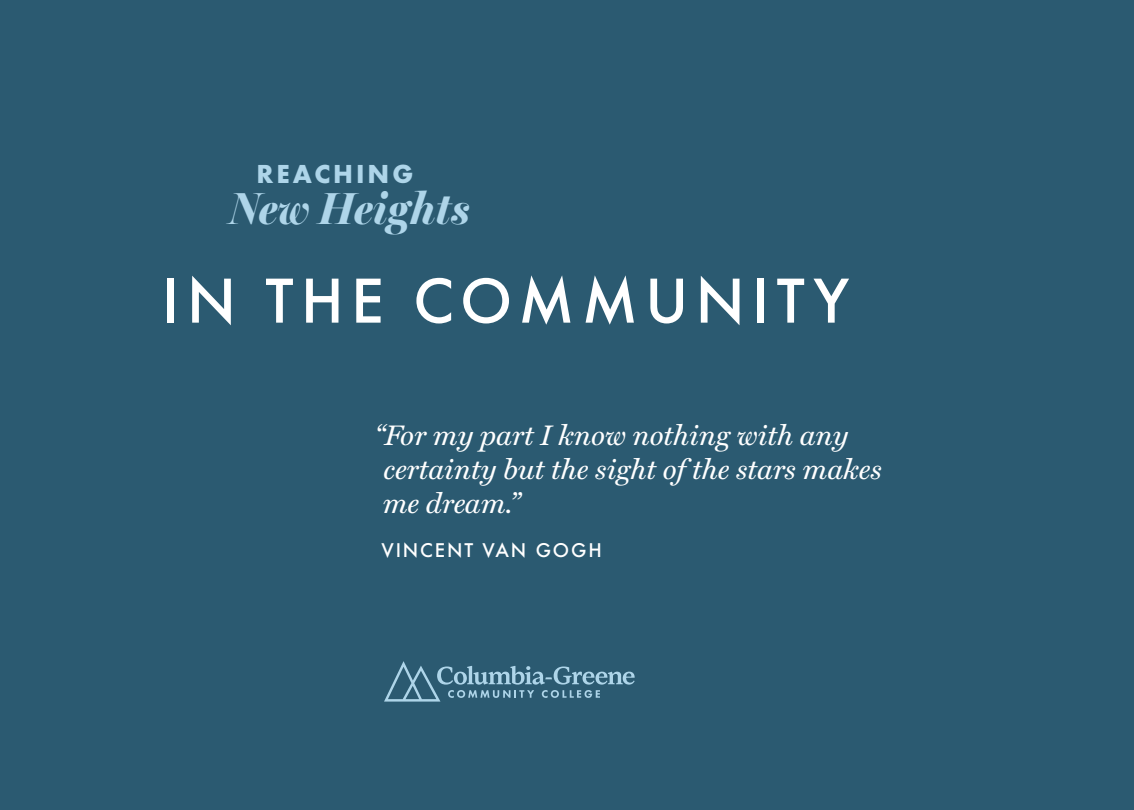
<style>
.page{position:relative;width:1134px;height:810px;background:#2b5a71}
.page>*{position:absolute;margin:0;border:0;box-sizing:border-box;transform-origin:0 0}
.t1{font:500 66px "Futura PT";letter-spacing:.11em;color:#fff}
.t2{font:italic 700 45.15px "Miller Banner";color:#aed5e9}
.t3{font:italic 28.5px/34.2px "Miller Text";color:#fff}
.t4{font:700 27.15px "Futura PT";letter-spacing:.11em;color:#aed5e9}
.t5{font:500 18.3px "Futura";letter-spacing:.1em;color:#fff}
</style>
<div class="page">
<svg style="left:384px;top:661px;width:251px;height:41px"></svg>
<p class="t4" style="left:257px;top:156px;width:158px">REACHING</p>
<p class="t2" style="left:229px;top:182px;width:242px">New Heights</p>
<p class="t1" style="left:162px;top:261px;width:688px">IN THE COMMUNITY</p>
<p class="t3" style="left:375px;top:416px;width:509px">“For my part I know nothing with any certainty but the sight of the stars makes me dream.”</p>
<p class="t5" style="left:381px;top:538px;width:222px">VINCENT VAN GOGH</p>
</div>
